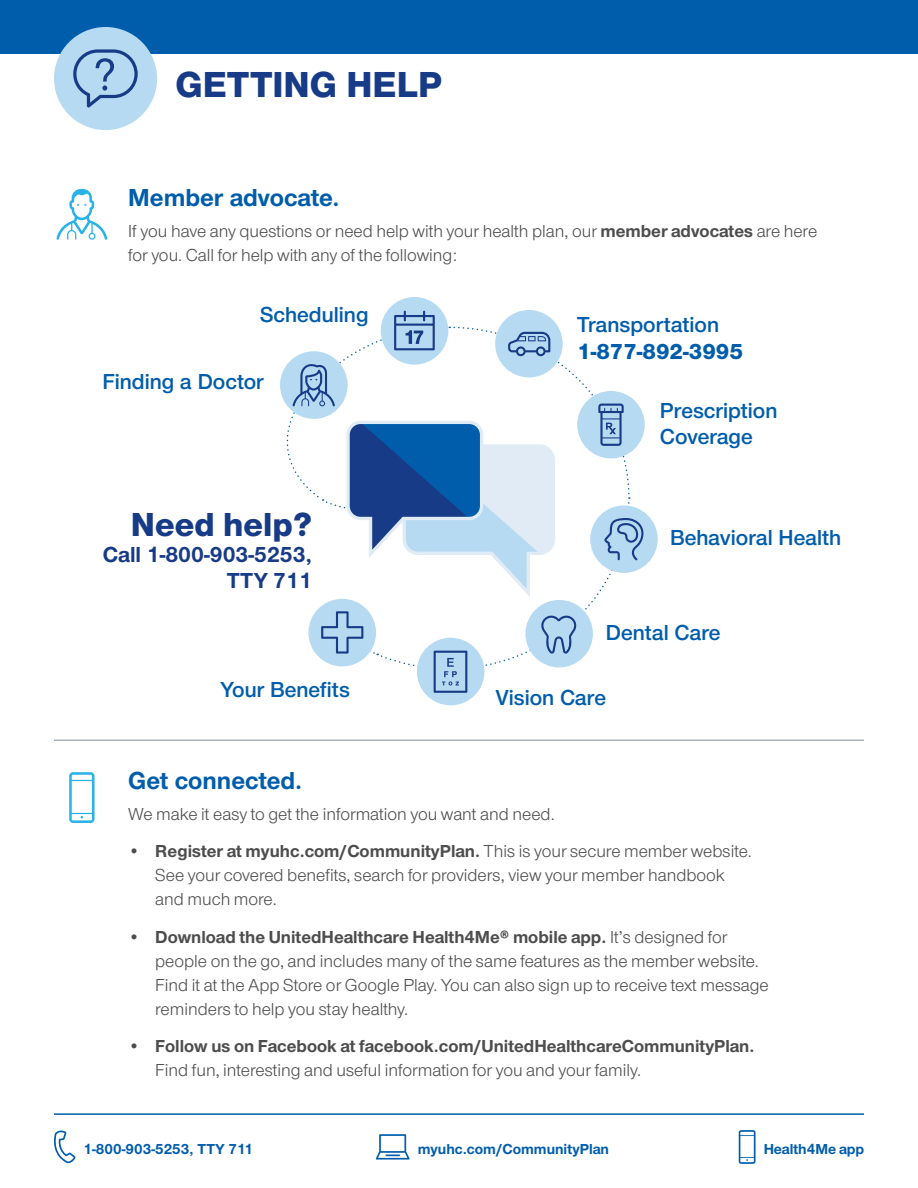
<style>
.page{position:relative;width:918px;height:1188px;background:#fff}
.page>*{position:absolute;margin:0;border:0;box-sizing:border-box;transform-origin:0 0}
.headline___GSG___DkB{font:800 37.5px "UHC Sans";color:#173b87}
.t1{font:800 34.5px "UHC Sans";color:#173b87}
.subhead___GSG___Base{font:700 25.5px "UHC Sans";color:#005dac}
.t2{font:600 22.5px/26.2px "UHC Sans";color:#005dac}
.t3{font:700 22.5px/26.2px "UHC Sans";color:#173b87;text-align:right}
.Body___DkGray{font:18px/24px "UHC Sans";color:#4d4d4d}
.t4{font:700 18px/24px "UHC Sans";color:#4d4d4d}
.Body_BEFORE_bullets{font:18px "UHC Sans";color:#4d4d4d}
.t5{font:700 15px "UHC Sans";color:#005dac}
.s1{font-weight:700}
.s2{font-weight:800}
.s3{font-weight:400}
</style>
<div class="page">
<hr style="left:54px;top:1113px;width:810px;height:2px;background:#005dac">
<svg style="left:54px;top:1131px;width:22px;height:32px"></svg>
<svg style="left:739px;top:1130px;width:17px;height:34px"></svg>
<svg style="left:376px;top:1134px;width:34px;height:26px"></svg>
<div style="left:0;top:0;width:918px;height:53px;background:#005dac"></div>
<div style="left:54px;top:27px;width:103px;height:103px;background:#b7daf3;border-radius:50%"></div>
<svg style="left:73px;top:49px;width:65px;height:59px"></svg>
<svg style="left:56px;top:189px;width:51px;height:51px"></svg>
<svg style="left:69px;top:772px;width:26px;height:51px"></svg>
<hr style="left:54px;top:740px;width:810px;height:1px;background:#838e98">
<div style="left:381px;top:297px;width:67px;height:68px;background:#b7daf3;border-radius:50%"></div>
<div style="left:417px;top:638px;width:68px;height:67px;background:#b7daf3;border-radius:50%"></div>
<div style="left:590px;top:505px;width:68px;height:68px;background:#b7daf3;border-radius:50%"></div>
<svg style="left:280px;top:311px;width:366px;height:382px"></svg>
<p class="headline___GSG___DkB" style="left:176px;top:59px;width:268px">GETTING HELP</p>
<p class="subhead___GSG___Base" style="left:128px;top:180px;width:213px">Member advocate.</p>
<p class="Body___DkGray" style="left:128px;top:218px;width:690px">If you have any questions or need help with your health plan, our <span class="s1">member advocates</span> are here for you. Call for help with any of the following:</p>
<p class="t2" style="left:260px;top:301px;width:110px">Scheduling</p>
<p class="t2" style="left:102px;top:368px;width:163px">Finding a Doctor</p>
<p class="t1" style="left:131px;top:500px;width:183px">Need help?</p>
<p class="t3" style="left:103px;top:541px;width:211px">Call 1-800-903-5253,<br>TTY 711</p>
<p class="t2" style="left:220px;top:675px;width:131px">Your Benefits</p>
<p class="t2" style="left:577px;top:311px;width:167px">Transportation<br><span class="s2">1-877-892-3995</span></p>
<p class="t2" style="left:660px;top:396px;width:119px">Prescription<br>Coverage</p>
<p class="t2" style="left:670px;top:524px;width:173px">Behavioral Health</p>
<p class="t2" style="left:606px;top:619px;width:116px">Dental Care</p>
<p class="t2" style="left:496px;top:683px;width:112px">Vision Care</p>
<p class="subhead___GSG___Base" style="left:128px;top:764px;width:176px">Get connected.</p>
<p class="Body_BEFORE_bullets" style="left:128px;top:802px;width:428px">We make it easy to get the information you want and need.</p>
<p class="Body___DkGray" style="left:155px;top:839px;width:598px;text-indent:-27px">• <span class="s1">Register at myuhc.com/CommunityPlan.</span> This is your secure member website.<br>See your covered benefits, search for providers, view your member handbook and much more.</p>
<p class="Body___DkGray" style="left:155px;top:924px;width:615px;text-indent:-27px">• <span class="s1">Download the UnitedHealthcare Health4Me® mobile app.</span> It’s designed for people on the go, and includes many of the same features as the member website.<br>Find it at the App Store or Google Play. You can also sign up to receive text message reminders to help you stay healthy.</p>
<p class="t4" style="left:155px;top:1034px;width:601px;text-indent:-27px"><span class="s3">•</span> Follow us on Facebook at facebook.com/UnitedHealthcareCommunityPlan.<br><span class="s3">Find fun, interesting and useful information for you and your family.</span></p>
<p class="t5" style="left:84px;top:1138px;width:171px">1-800-903-5253, TTY 711</p>
<p class="t5" style="left:418px;top:1138px;width:193px">myuhc.com/CommunityPlan</p>
<p class="t5" style="left:764px;top:1138px;width:102px">Health4Me app</p>
</div>
